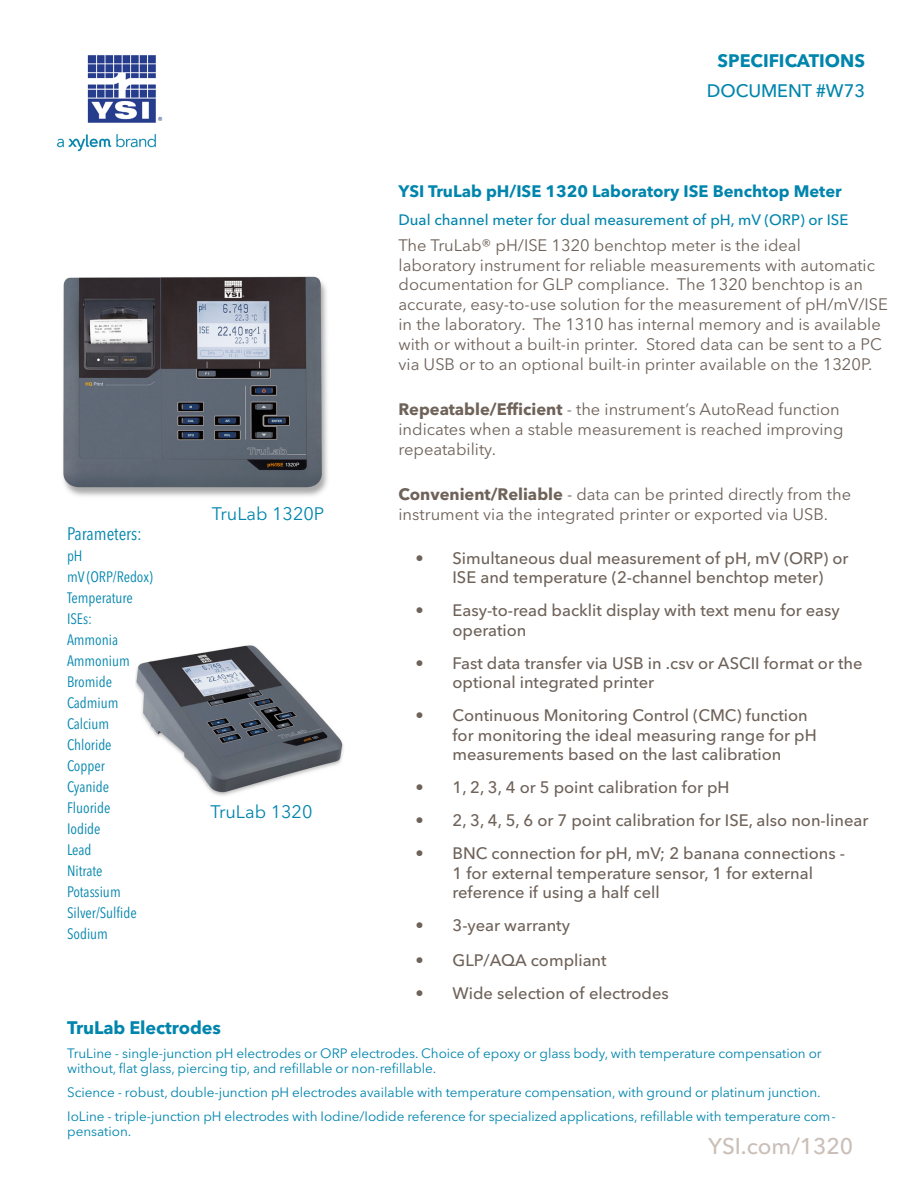
<style>
.page{position:relative;width:918px;height:1188px;background:#fff}
.page>*{position:absolute;margin:0;border:0;box-sizing:border-box;transform-origin:0 0}
.background_copy{font:500 22.5px "Avenir Next LT Pro";letter-spacing:-.005em;color:#cabfb8}
.t1{font:700 18px "Avenir Next LT Pro";letter-spacing:-.005em;color:#0085ad}
.t2{font:18px "Avenir Next LT Pro";color:#0085ad}
.t3{font:500 18px "Avenir Next LT Pro";letter-spacing:-.005em;color:#0085ad}
.t4{font:condensed 18px "Avenir Next LT Pro";color:#0085ad}
.t5{font:16.5px/19.8px "Avenir Next LT Pro";color:#6e6259}
.t6{font:500 16.5px/19.5px "Avenir Next LT Pro";color:#6e6259}
.t7{font:700 16.5px "Avenir Next LT Pro";color:#0085ad}
.t8{font:condensed 15px "Avenir Next LT Pro";color:#0085ad}
.t9{font:500 15px "Avenir Next LT Pro";color:#0085ad}
.t10{font:13.5px/15px "Avenir Next LT Pro";letter-spacing:-.005em;color:#0085ad}
.s1{font-weight:700}
</style>
<div class="page">
<img style="left:56px;top:55px;width:107px;height:97px">
<img style="left:63px;top:276px;width:265px;height:220px">
<img style="left:135px;top:645px;width:209px;height:151px">
<p class="t4" style="left:67px;top:523px;width:76px">Parameters:</p>
<p class="t8" style="left:67px;top:546px;width:17px">pH</p>
<p class="t8" style="left:67px;top:567px;width:87px">mV (ORP/Redox)</p>
<p class="t8" style="left:67px;top:588px;width:67px">Temperature</p>
<p class="t8" style="left:67px;top:609px;width:27px">ISEs:</p>
<p class="t8" style="left:67px;top:630px;width:53px">Ammonia</p>
<p class="t8" style="left:67px;top:651px;width:64px">Ammonium</p>
<p class="t8" style="left:67px;top:672px;width:47px">Bromide</p>
<p class="t8" style="left:67px;top:693px;width:53px">Cadmium</p>
<p class="t8" style="left:67px;top:714px;width:44px">Calcium</p>
<p class="t8" style="left:67px;top:735px;width:46px">Chloride</p>
<p class="t8" style="left:67px;top:756px;width:39px">Copper</p>
<p class="t8" style="left:67px;top:777px;width:44px">Cyanide</p>
<p class="t8" style="left:67px;top:798px;width:45px">Fluoride</p>
<p class="t8" style="left:67px;top:819px;width:35px">Iodide</p>
<p class="t8" style="left:67px;top:840px;width:26px">Lead</p>
<p class="t8" style="left:67px;top:861px;width:37px">Nitrate</p>
<p class="t8" style="left:67px;top:882px;width:55px">Potassium</p>
<p class="t8" style="left:67px;top:903px;width:71px">Silver/Sulfide</p>
<p class="t8" style="left:67px;top:924px;width:42px">Sodium</p>
<p class="t2" style="left:212px;top:503px;width:114px">TruLab 1320P</p>
<p class="t2" style="left:210px;top:801px;width:104px">TruLab 1320</p>
<p class="t1" style="left:718px;top:49px;width:149px">SPECIFICATIONS</p>
<p class="t3" style="left:707px;top:80px;width:160px">DOCUMENT #W73</p>
<p class="t7" style="left:399px;top:181px;width:445px">YSI TruLab pH/ISE 1320 Laboratory ISE Benchtop Meter</p>
<p class="t9" style="left:399px;top:211px;width:451px">Dual channel meter for dual measurement of pH, mV (ORP) or ISE</p>
<p class="t5" style="left:399px;top:235px;width:491px">The TruLab® pH/ISE 1320 benchtop meter is the ideal<br>laboratory instrument for reliable measurements with automatic documentation for GLP compliance. The 1320 benchtop is an accurate, easy-to-use solution for the measurement of pH/mV/ISE in the laboratory. The 1310 has internal memory and is available with or without a built-in printer. Stored data can be sent to a PC via USB or to an optional built-in printer available on the 1320P.</p>
<p class="t5" style="left:399px;top:400px;width:447px"><span class="s1">Repeatable/Efficient</span> - the instrument’s AutoRead function indicates when a stable measurement is reached improving repeatability.</p>
<p class="t5" style="left:399px;top:485px;width:454px"><span class="s1">Convenient/Reliable</span> - data can be printed directly from the instrument via the integrated printer or exported via USB.</p>
<p class="t6" style="left:453px;top:548px;width:398px;text-indent:-37px">• Simultaneous dual measurement of pH, mV (ORP) or<br>ISE and temperature (2-channel benchtop meter)</p>
<p class="t6" style="left:453px;top:600px;width:389px;text-indent:-37px">• Easy-to-read backlit display with text menu for easy operation</p>
<p class="t6" style="left:453px;top:653px;width:412px;text-indent:-37px">• Fast data transfer via USB in .csv or ASCII format or the optional integrated printer</p>
<p class="t6" style="left:453px;top:705px;width:366px;text-indent:-37px">• Continuous Monitoring Control (CMC) function for monitoring the ideal measuring range for pH measurements based on the last calibration</p>
<p class="t6" style="left:415px;top:777px;width:316px">• 1, 2, 3, 4 or 5 point calibration for pH</p>
<p class="t6" style="left:415px;top:810px;width:454px">• 2, 3, 4, 5, 6 or 7 point calibration for ISE, also non-linear</p>
<p class="t6" style="left:453px;top:843px;width:394px;text-indent:-37px">• BNC connection for pH, mV; 2 banana connections -<br>1 for external temperature sensor, 1 for external reference if using a half cell</p>
<p class="t6" style="left:415px;top:915px;width:156px">• 3-year warranty</p>
<p class="t6" style="left:415px;top:951px;width:193px">• GLP/AQA compliant</p>
<p class="t6" style="left:415px;top:984px;width:255px">• Wide selection of electrodes</p>
<p class="t1" style="left:67px;top:1017px;width:155px">TruLab Electrodes</p>
<p class="t10" style="left:67px;top:1046px;width:756px">TruLine - single-junction pH electrodes or ORP electrodes. Choice of epoxy or glass body, with temperature compensation or without, flat glass, piercing tip, and refillable or non-refillable.</p>
<p class="t10" style="left:67px;top:1085px;width:755px">Science - robust, double-junction pH electrodes available with temperature compensation, with ground or platinum junction.</p>
<p class="t10" style="left:67px;top:1109px;width:770px">IoLine - triple-junction pH electrodes with Iodine/Iodide reference for specialized applications, refillable with temperature com&shy;pensation.</p>
<p class="background_copy" style="left:708px;top:1132px;width:146px">YSI.com/1320</p>
</div>
